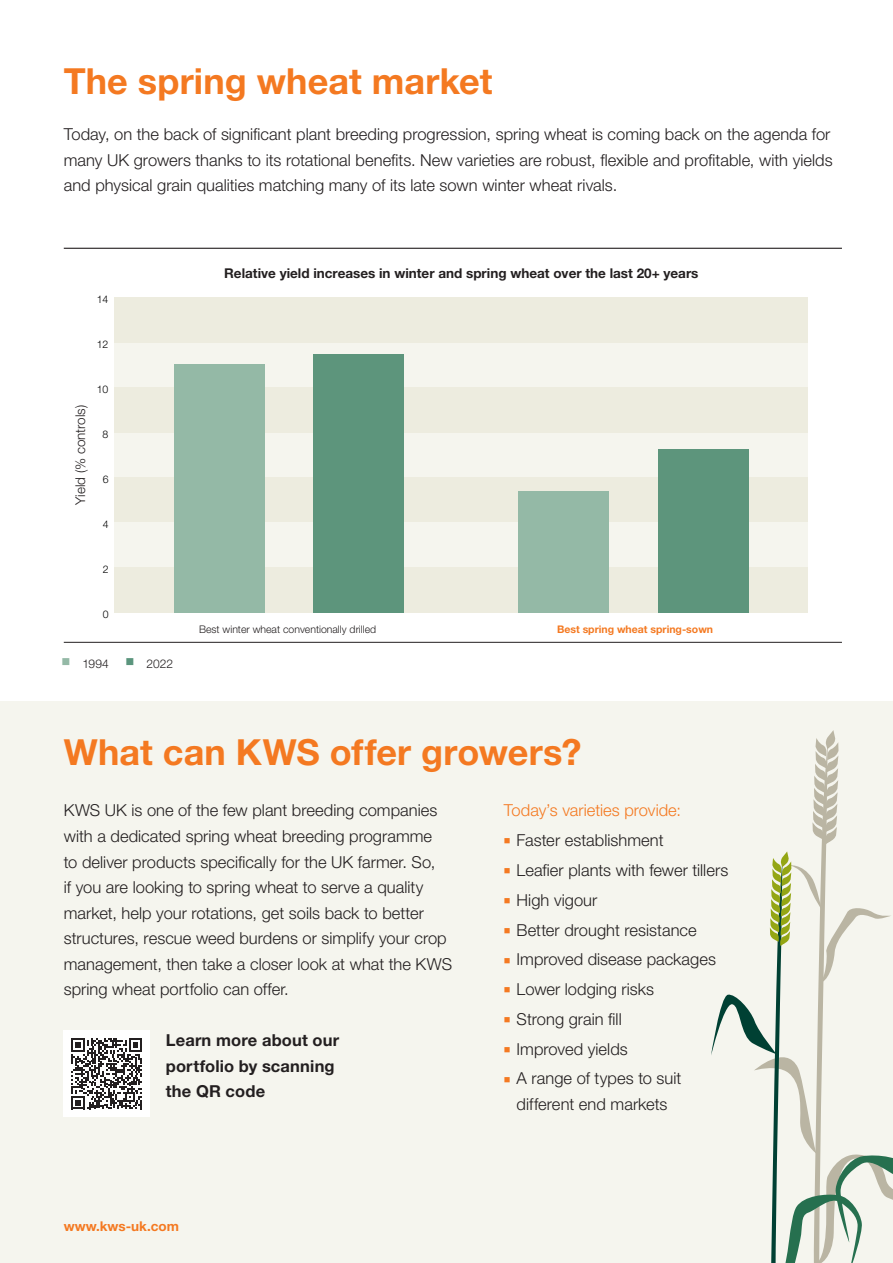
<style>
.page{position:relative;width:893px;height:1263px;background:#fff}
.page>*{position:absolute;margin:0;border:0;box-sizing:border-box;transform-origin:0 0}
.KWS_Copy_Text_9pt{font:700 36px "Helvetica Neue LT Std";letter-spacing:.005em;color:#f47921}
.Body_11pt{font:300 16.5px/25.5px "Helvetica Neue LT Std";color:#231f20}
.Body_11pt-2{font:700 16.5px/25.5px "Helvetica Neue LT Std";letter-spacing:.01em;color:#231f20}
.Body_11pt-3{font:300 16.5px "Helvetica Neue LT Std";color:#f47921}
.t1{font:700 13.5px "Helvetica Neue LT Std";color:#231f20}
.t2{font:300 13.5px "Helvetica Neue LT Std";color:#231f20}
.KWS_Website_9pt{font:700 13.5px "Helvetica Neue LT Std";color:#f47921}
.KWS_Caption_7pt{font:300 12px "Helvetica Neue LT Std";letter-spacing:.005em;color:#231f20}
.t3{font:300 10.5px "Helvetica Neue LT Std";color:#231f20}
.t4{font:700 10.5px "Helvetica Neue LT Std";color:#f47921}
.t5{font:300 10.5px "Helvetica Neue LT Std";color:#000}
.s1{color:#f47921}
</style>
<div class="page">
<div style="left:0;top:702px;width:893px;height:561px;background:#f5f5ee"></div>
<hr style="left:64px;top:642px;width:778px;height:1px;background:#231f20">
<hr style="left:64px;top:248px;width:778px;height:1px;background:#231f20">
<div style="left:115px;top:432px;width:693px;height:45px;background:#f5f5ee"></div>
<div style="left:115px;top:342px;width:693px;height:45px;background:#f5f5ee"></div>
<div style="left:115px;top:387px;width:693px;height:46px;background:#edecdf"></div>
<div style="left:115px;top:297px;width:693px;height:45px;background:#edecdf"></div>
<div style="left:115px;top:477px;width:693px;height:46px;background:#edecdf"></div>
<div style="left:115px;top:522px;width:693px;height:46px;background:#f5f5ee"></div>
<div style="left:115px;top:567px;width:693px;height:46px;background:#edecdf"></div>
<div style="left:174px;top:365px;width:91px;height:248px;background:#94b9a6"></div>
<div style="left:519px;top:491px;width:90px;height:122px;background:#94b9a6"></div>
<div style="left:314px;top:354px;width:90px;height:259px;background:#5d957c"></div>
<div style="left:658px;top:450px;width:90px;height:163px;background:#5d957c"></div>
<svg style="left:711px;top:730px;width:182px;height:533px"></svg>
<div style="left:64px;top:1031px;width:86px;height:86px;background:#fff"></div>
<svg style="left:71px;top:1038px;width:71px;height:71px"></svg>
<p class="KWS_Copy_Text_9pt" style="left:64px;top:58px;width:430px">The spring wheat market</p>
<p class="Body_11pt" style="left:64px;top:121px;width:770px">Today, on the back of significant plant breeding progression, spring wheat is coming back on the agenda for many UK growers thanks to its rotational benefits. New varieties are robust, flexible and profitable, with yields and physical grain qualities matching many of its late sown winter wheat rivals.</p>
<p class="t5" style="left:97px;top:293px;width:13px">14</p>
<p class="t5" style="left:97px;top:338px;width:13px">12</p>
<p class="t2" style="left:72px;top:505px;width:102px;rotate:-90deg">Yield (% controls)</p>
<p class="t5" style="left:97px;top:383px;width:13px">10</p>
<p class="t5" style="left:103px;top:428px;width:7px">8</p>
<p class="t5" style="left:103px;top:473px;width:7px">6</p>
<p class="t5" style="left:103px;top:518px;width:7px">4</p>
<p class="t5" style="left:103px;top:563px;width:7px">2</p>
<p class="t5" style="left:103px;top:607px;width:7px">0</p>
<p class="KWS_Caption_7pt" style="left:61px;top:656px;width:49px"><sup>■</sup> 1994</p>
<p class="KWS_Caption_7pt" style="left:126px;top:656px;width:49px"><sup>■</sup> 2022</p>
<p class="t1" style="left:224px;top:265px;width:476px">Relative yield increases in winter and spring wheat over the last 20+ years</p>
<p class="t3" style="left:199px;top:623px;width:179px">Best winter wheat conventionally drilled</p>
<p class="t4" style="left:557px;top:623px;width:158px">Best spring wheat spring-sown</p>
<p class="KWS_Copy_Text_9pt" style="left:64px;top:730px;width:519px">What can KWS offer growers?</p>
<p class="Body_11pt" style="left:64px;top:797px;width:390px">KWS UK is one of the few plant breeding companies with a dedicated spring wheat breeding programme<br>to deliver products specifically for the UK farmer. So,<br>if you are looking to spring wheat to serve a quality market, help your rotations, get soils back to better structures, rescue weed burdens or simplify your crop management, then take a closer look at what the KWS spring wheat portfolio can offer.</p>
<p class="Body_11pt-2" style="left:166px;top:1027px;width:175px">Learn more about our portfolio by scanning the QR code</p>
<p class="KWS_Website_9pt" style="left:64px;top:1218px;width:117px">www.kws-uk.com</p>
<p class="Body_11pt-3" style="left:504px;top:800px;width:179px">Today’s varieties provide:</p>
<p class="Body_11pt" style="left:504px;top:827px;width:161px"><span class="s1">■</span> Faster establishment</p>
<p class="Body_11pt" style="left:504px;top:857px;width:226px"><span class="s1">■</span> Leafier plants with fewer tillers</p>
<p class="Body_11pt" style="left:504px;top:887px;width:95px"><span class="s1">■</span> High vigour</p>
<p class="Body_11pt" style="left:504px;top:916px;width:194px"><span class="s1">■</span> Better drought resistance</p>
<p class="Body_11pt" style="left:504px;top:946px;width:214px"><span class="s1">■</span> Improved disease packages</p>
<p class="Body_11pt" style="left:504px;top:976px;width:152px"><span class="s1">■</span> Lower lodging risks</p>
<p class="Body_11pt" style="left:504px;top:1006px;width:119px"><span class="s1">■</span> Strong grain fill</p>
<p class="Body_11pt" style="left:504px;top:1036px;width:125px"><span class="s1">■</span> Improved yields</p>
<p class="Body_11pt" style="left:504px;top:1065px;width:179px;text-align:center"><span class="s1">■</span> A range of types to suit different end markets</p>
</div>
